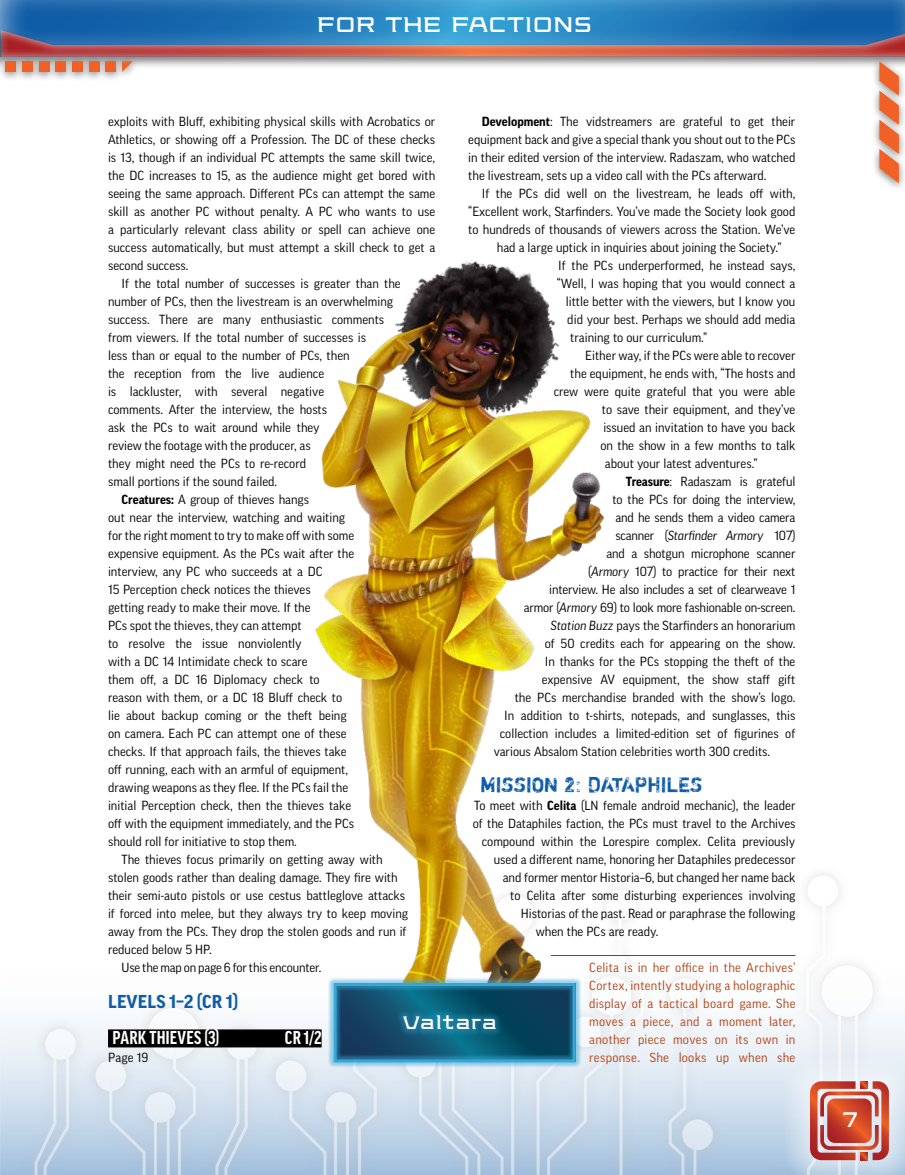
<style>
.page{position:relative;width:905px;height:1175px;background:#fff}
.page>*{position:absolute;margin:0;border:0;box-sizing:border-box;transform-origin:0 0}
.t1{font:21px "Shortcut";color:#0f5ca7}
.t2{font:21px "Axion SSF";letter-spacing:-.01em;color:#fff}
.Stat_Block_Title{font:700 condensed 18px "Good OT";letter-spacing:.015em;color:#fff}
.t3{font:700 18px "Good OT";letter-spacing:.01em;color:#0f5ca7}
.t4{font:18px "Axion SSF";letter-spacing:.01em;color:#fff}
.Body_Copy_Indent{font:12.75px/18px "Good OT";color:#000}
.Body_Copy{font:12.75px "Good OT";color:#000}
.Boxed_Text{font:12.75px/18px "Good OT";letter-spacing:.025em;color:#b34216;text-align:justify}
.Stat_Block_1{font:12.75px "Good OT";letter-spacing:.015em;color:#000}
.s1{font-weight:700}
.s2{font-style:italic}
</style>
<div class="page">
<div style="left:1px;top:944px;width:903px;height:230px;background:linear-gradient(to bottom,#fff,#b0c9e2)"></div>
<svg style="left:22px;top:886px;width:863px;height:288px"></svg>
<div style="left:821px;top:965px;width:51px;height:51px;background:#fff;border-radius:50%"></div>
<svg style="left:806px;top:874px;width:33px;height:33px"></svg>
<svg style="left:33px;top:899px;width:794px;height:275px"></svg>
<div style="left:0;top:0;width:904px;height:59px;background:#fff;opacity:.75"></div>
<svg style="left:888px;top:1054px;width:16px;height:120px;background:#d9e0ea"></svg>
<svg style="left:767px;top:1011px;width:121px;height:164px;background:#d7bbbc"></svg>
<div style="left:0;top:27px;width:904px;height:43px;background:#000;opacity:.5"></div>
<div style="left:0;top:27px;width:8px;height:43px;background:#000;opacity:.5"></div>
<div style="left:871px;top:144px;width:33px;height:48px;background:#000;opacity:.5"></div>
<svg style="left:0;top:30px;width:904px;height:153px"></svg>
<hr style="left:0;top:55px;width:3px;height:27px;background:#000;opacity:.5">
<img style="left:103px;top:261px;width:698px;height:820px">
<div style="left:328px;top:977px;width:253px;height:91px;background:#37a7d7;opacity:.5"></div>
<div style="left:333px;top:983px;width:242px;height:79px;border:3px solid #37a7d7"></div>
<div style="left:397px;top:1009px;width:105px;height:26px;background:#37a7d7;opacity:.75"></div>
<div style="left:108px;top:1029px;width:213px;height:18px;background:#000"></div>
<hr style="left:551px;top:955px;width:244px;height:1px;background:#0f5ca7">
<h1 class="t2" style="left:317px;top:9px;width:277px">FOR THE FACTIONS</h1>
<p class="Body_Copy_Indent" style="left:108px;top:113px;width:329px;text-align:justify">exploits with Bluff, exhibiting physical skills with Acrobatics or Athletics, or showing off a Profession. The DC of these checks is 13, though if an individual PC attempts the same skill twice, the DC increases to 15, as the audience might get bored with seeing the same approach. Different PCs can attempt the same skill as another PC without penalty. A PC who wants to use a particularly relevant class ability or spell can achieve one success automatically, but must attempt a skill check to get a second success.</p>
<p class="Body_Copy_Indent" style="left:108px;top:275px;width:294px;text-indent:14px">If the total number of successes is greater than the number of PCs, then the livestream is an overwhelming success. There are many enthusiastic comments from viewers. If the total number of successes is<br>less than or equal to the number of PCs, then<br>the reception from the live audience<br>is lackluster, with several negative<br>comments. After the interview, the hosts<br>ask the PCs to wait around while they<br>review the footage with the producer, as<br>they might need the PCs to re-record<br>small portions if the sound failed.</p>
<p class="Body_Copy_Indent" style="left:108px;top:491px;width:248px;text-indent:14px"><span class="s1">Creatures:</span> A group of thieves hangs<br>out near the interview, watching and waiting for the right moment to try to make off with some expensive equipment. As the PCs wait after the interview, any PC who succeeds at a DC<br>15 Perception check notices the thieves<br>getting ready to make their move. If the<br>PCs spot the thieves, they can attempt<br>to resolve the issue nonviolently<br>with a DC 14 Intimidate check to scare<br>them off, a DC 16 Diplomacy check to reason with them, or a DC 18 Bluff check to lie about backup coming or the theft being on camera. Each PC can attempt one of these checks. If that approach fails, the thieves take off running, each with an armful of equipment, drawing weapons as they flee. If the PCs fail the initial Perception check, then the thieves take off with the equipment immediately, and the PCs should roll for initiative to stop them.</p>
<p class="Body_Copy_Indent" style="left:108px;top:851px;width:302px;text-indent:14px">The thieves focus primarily on getting away with stolen goods rather than dealing damage. They fire with their semi-auto pistols or use cestus battleglove attacks if forced into melee, but they always try to keep moving away from the PCs. They drop the stolen goods and run if reduced below 5 HP.</p>
<p class="Body_Copy_Indent" style="left:122px;top:959px;width:201px">Use the map on page 6 for this encounter.</p>
<h2 class="t3" style="left:108px;top:992px;width:132px">LEVELS 1–2 (CR 1)</h2>
<p class="Stat_Block_Title" style="left:113px;top:1028px;width:108px">PARK THIEVES (3)</p>
<p class="Stat_Block_Title" style="left:285px;top:1028px;width:38px">CR 1/2</p>
<p class="Stat_Block_1" style="left:108px;top:1050px;width:42px">Page 19</p>
<p class="Body_Copy_Indent" style="left:468px;top:113px;width:329px;text-align:justify;text-indent:14px"><span class="s1">Development</span>: The vidstreamers are grateful to get their equipment back and give a special thank you shout out to the PCs in their edited version of the interview. Radaszam, who watched the livestream, sets up a video call with the PCs afterward.</p>
<p class="Body_Copy_Indent" style="left:482px;top:185px;width:315px">If the PCs did well on the livestream, he leads off with,</p>
<p class="Body_Copy_Indent" style="left:468px;top:203px;width:329px">“Excellent work, Starfinders. You’ve made the Society look good</p>
<p class="Body_Copy_Indent" style="left:468px;top:221px;width:328px">to hundreds of thousands of viewers across the Station. We’ve</p>
<p class="Body_Copy_Indent" style="left:497px;top:239px;width:286px">had a large uptick in inquiries about joining the Society.”</p>
<p class="Body_Copy_Indent" style="left:558px;top:257px;width:239px">If the PCs underperformed, he instead says,</p>
<p class="Body_Copy_Indent" style="left:557px;top:275px;width:240px">“Well, I was hoping that you would connect a</p>
<p class="Body_Copy_Indent" style="left:566px;top:293px;width:231px">little better with the viewers, but I know you</p>
<p class="Body_Copy_Indent" style="left:567px;top:311px;width:229px">did your best. Perhaps we should add media</p>
<p class="Body_Copy_Indent" style="left:570px;top:329px;width:138px">training to our curriculum.”</p>
<p class="Body_Copy_Indent" style="left:585px;top:347px;width:212px">Either way, if the PCs were able to recover</p>
<p class="Body_Copy_Indent" style="left:570px;top:365px;width:227px">the equipment, he ends with, “The hosts and</p>
<p class="Body_Copy_Indent" style="left:554px;top:383px;width:243px">crew were quite grateful that you were able</p>
<p class="Body_Copy_Indent" style="left:602px;top:401px;width:195px">to save their equipment, and they’ve</p>
<p class="Body_Copy_Indent" style="left:603px;top:419px;width:193px">issued an invitation to have you back</p>
<p class="Body_Copy_Indent" style="left:600px;top:437px;width:197px">on the show in a few months to talk</p>
<p class="Body_Copy_Indent" style="left:605px;top:455px;width:154px">about your latest adventures.”</p>
<p class="Body_Copy_Indent" style="left:524px;top:473px;width:273px;text-align:right"><span class="s1">Treasure</span>: Radaszam is grateful<br>to the PCs for doing the interview,<br>and he sends them a video camera<br>scanner (<span class="s2">Starfinder Armory</span> 107)<br>and a shotgun microphone scanner<br>(<span class="s2">Armory</span> 107) to practice for their next<br>interview. He also includes a set of clearweave 1 armor (<span class="s2">Armory</span> 69) to look more fashionable on-screen.</p>
<p class="Body_Copy_Indent" style="left:551px;top:617px;width:246px"><span class="s2">Station Buzz</span> pays the Starfinders an honorarium</p>
<p class="Body_Copy_Indent" style="left:545px;top:635px;width:252px">of 50 credits each for appearing on the show.</p>
<p class="Body_Copy_Indent" style="left:545px;top:653px;width:252px">In thanks for the PCs stopping the theft of the</p>
<p class="Body_Copy_Indent" style="left:542px;top:671px;width:255px">expensive AV equipment, the show staff gift</p>
<p class="Body_Copy_Indent" style="left:515px;top:689px;width:282px">the PCs merchandise branded with the show’s logo.</p>
<p class="Body_Copy_Indent" style="left:504px;top:707px;width:293px">In addition to t-shirts, notepads, and sunglasses, this</p>
<p class="Body_Copy_Indent" style="left:500px;top:725px;width:297px">collection includes a limited-edition set of figurines of</p>
<p class="Body_Copy_Indent" style="left:494px;top:743px;width:278px">various Absalom Station celebrities worth 300 credits.</p>
<h1 class="t1" style="left:480px;top:772px;width:224px">MISSION 2: DATAPHILES</h1>
<p class="Body_Copy" style="left:474px;top:798px;width:323px">To meet with <span class="s1">Celita</span> (LN female android mechanic), the leader</p>
<p class="Body_Copy" style="left:473px;top:816px;width:324px">of the Dataphiles faction, the PCs must travel to the Archives</p>
<p class="Body_Copy" style="left:482px;top:834px;width:315px">compound within the Lorespire complex. Celita previously</p>
<p class="Body_Copy" style="left:494px;top:852px;width:303px">used a different name, honoring her Dataphiles predecessor</p>
<p class="Body_Copy" style="left:503px;top:870px;width:294px">and former mentor Historia–6, but changed her name back</p>
<p class="Body_Copy" style="left:510px;top:888px;width:287px">to Celita after some disturbing experiences involving</p>
<p class="Body_Copy" style="left:521px;top:906px;width:276px">Historias of the past. Read or paraphrase the following</p>
<p class="Body_Copy" style="left:536px;top:924px;width:124px">when the PCs are ready.</p>
<p class="Boxed_Text" style="left:589px;top:959px;width:208px">Celita is in her office in the Archives’ Cortex, intently studying a holographic display of a tactical board game. She moves a piece, and a moment later, another piece moves on its own in response. She looks up when she</p>
<p class="t4" style="left:403px;top:1009px;width:95px">Valtara</p>
<h1 class="t2" style="left:841px;top:1104px;width:19px">7</h1>
</div>
